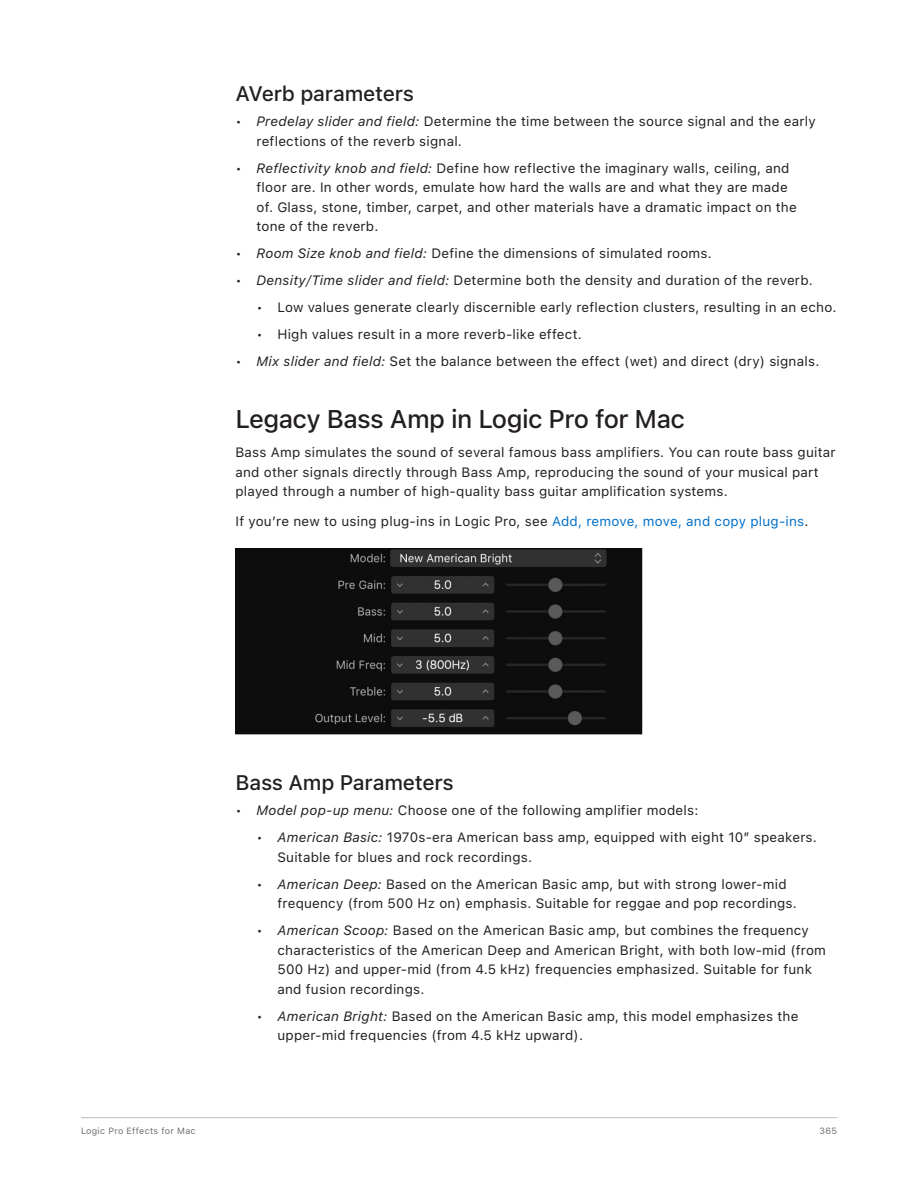
<style>
.page{position:relative;width:918px;height:1188px;background:#fff}
.page>*{position:absolute;margin:0;border:0;box-sizing:border-box;transform-origin:0 0}
.t1{font:500 25.5px "SF Pro Text";letter-spacing:-.02em;color:#231f20}
.SH3{font:500 21px "SF Pro Text";letter-spacing:-.01em;color:#231f20}
.Body{font:13.5px/19.5px "SF Pro Text";letter-spacing:.015em;color:#231f20}
.t2{font:9px "SF Pro Text";letter-spacing:.035em;color:#6c6d70}
.s1{font-style:italic}
.s2{color:#0070c9}
</style>
<div class="page">
<hr style="left:81px;top:1117px;width:756px;height:1px;background:#bcbdc0">
<img style="left:236px;top:549px;width:407px;height:185px">
<h3 class="SH3" style="left:236px;top:81px;width:180px">AVerb parameters</h3>
<p class="Body" style="left:256px;top:112px;width:561px;text-indent:-21px">• <span class="s1">Predelay slider and field:</span> Determine the time between the source signal and the early reflections of the reverb signal.</p>
<p class="Body" style="left:256px;top:159px;width:542px;text-indent:-21px">• <span class="s1">Reflectivity knob and field:</span> Define how reflective the imaginary walls, ceiling, and floor are. In other words, emulate how hard the walls are and what they are made of. Glass, stone, timber, carpet, and other materials have a dramatic impact on the tone of the reverb.</p>
<p class="Body" style="left:236px;top:244px;width:478px">• <span class="s1">Room Size knob and field:</span> Define the dimensions of simulated rooms.</p>
<p class="Body" style="left:236px;top:271px;width:579px">• <span class="s1">Density/Time slider and field:</span> Determine both the density and duration of the reverb.</p>
<p class="Body" style="left:256px;top:298px;width:582px">• Low values generate clearly discernible early reflection clusters, resulting in an echo.</p>
<p class="Body" style="left:256px;top:325px;width:327px">• High values result in a more reverb-like effect.</p>
<p class="Body" style="left:236px;top:352px;width:585px">• <span class="s1">Mix slider and field:</span> Set the balance between the effect (wet) and direct (dry) signals.</p>
<h2 class="t1" style="left:236px;top:404px;width:451px">Legacy Bass Amp in Logic Pro for Mac</h2>
<p class="Body" style="left:236px;top:443px;width:602px">Bass Amp simulates the sound of several famous bass amplifiers. You can route bass guitar and other signals directly through Bass Amp, reproducing the sound of your musical part played through a number of high-quality bass guitar amplification systems.</p>
<p class="Body" style="left:236px;top:512px;width:575px">If you’re new to using plug-ins in Logic Pro, see <span class="s2">Add, remove, move, and copy plug-ins</span>.</p>
<h3 class="SH3" style="left:236px;top:770px;width:220px">Bass Amp Parameters</h3>
<p class="Body" style="left:236px;top:801px;width:465px">• <span class="s1">Model pop-up menu:</span> Choose one of the following amplifier models:</p>
<p class="Body" style="left:278px;top:828px;width:541px;text-indent:-21px">• <span class="s1">American Basic:</span> 1970s-era American bass amp, equipped with eight 10” speakers.<br>Suitable for blues and rock recordings.</p>
<p class="Body" style="left:278px;top:874px;width:521px;text-indent:-21px">• <span class="s1">American Deep:</span> Based on the American Basic amp, but with strong lower-mid frequency (from 500 Hz on) emphasis. Suitable for reggae and pop recordings.</p>
<p class="Body" style="left:278px;top:921px;width:550px;text-indent:-21px">• <span class="s1">American Scoop:</span> Based on the American Basic amp, but combines the frequency characteristics of the American Deep and American Bright, with both low-mid (from 500 Hz) and upper-mid (from 4.5 kHz) frequencies emphasized. Suitable for funk and fusion recordings.</p>
<p class="Body" style="left:278px;top:1006px;width:522px;text-indent:-21px">• <span class="s1">American Bright:</span> Based on the American Basic amp, this model emphasizes the upper-mid frequencies (from 4.5 kHz upward).</p>
<p class="t2" style="left:81px;top:1125px;width:116px">Logic Pro Effects for Mac</p>
<p class="t2" style="left:819px;top:1125px;width:19px">365</p>
</div>
